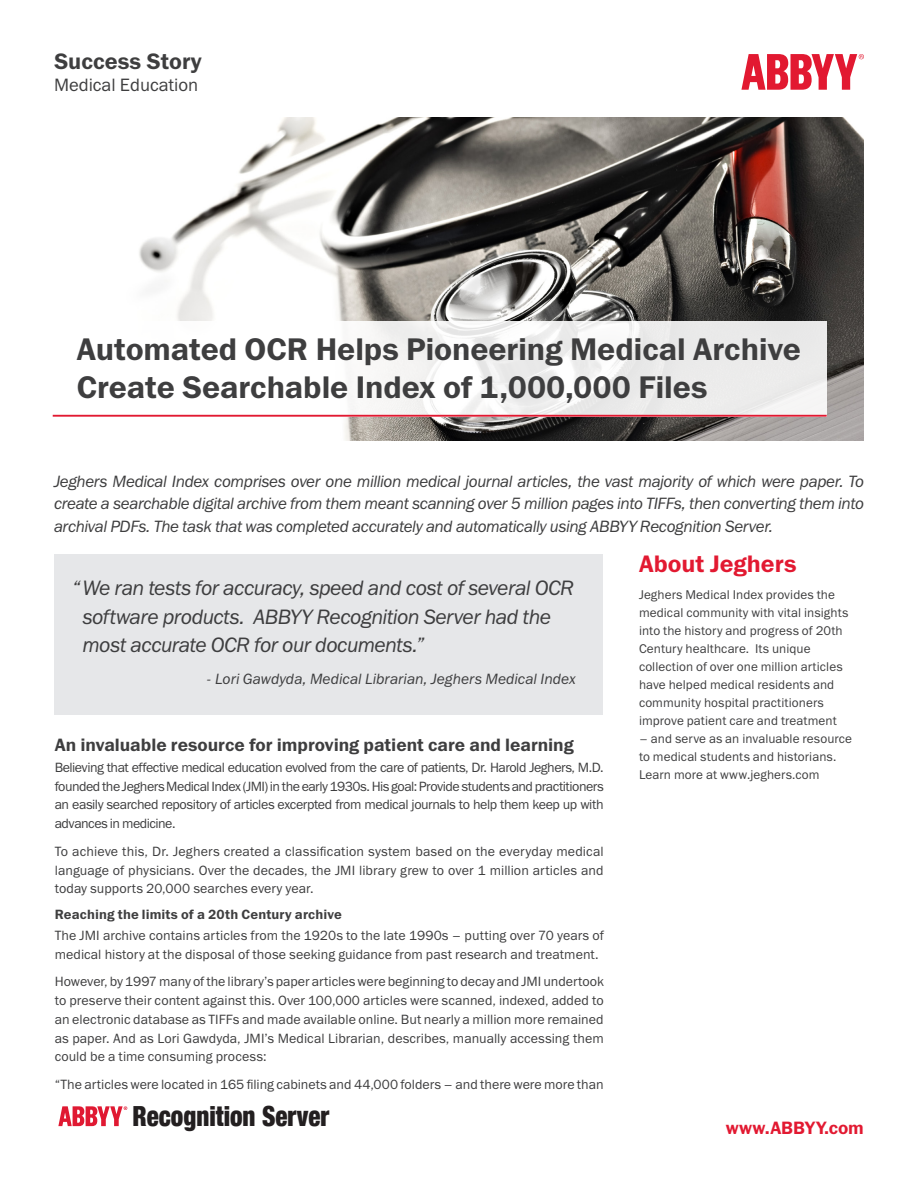
<style>
.page{position:relative;width:918px;height:1188px;background:#fff}
.page>*{position:absolute;margin:0;border:0;box-sizing:border-box;transform-origin:0 0}
.t1{font:31.5px/37.8px "Franklin Gothic Demi ITC";letter-spacing:-.005em;color:#3e3e3f}
.t2{font:900 condensed 27.75px "Helvetica Neue";color:#231f20;scale:.9 1}
.Sidebar_Head{font:24px "Franklin Gothic Demi ITC";color:#e21931}
.t3{font:22.5px "Franklin Gothic Demi ITC";color:#3e3e3f}
.Quotation{font:italic 21px/28.5px "Franklin Gothic Book ITC";letter-spacing:-.025em;color:#3e3e3f}
.Subhead_Level_1{font:18px "Franklin Gothic Demi ITC";letter-spacing:-.005em;color:#3e3e3f}
.Industry{font:18px "Franklin Gothic Book ITC";color:#3e3e3f}
.Logo_www_abbyy_com{font:18px "Franklin Gothic Demi ITC";letter-spacing:-.005em;color:#e21931}
.Intro{font:italic 16.5px/22.5px "Franklin Gothic Book ITC";letter-spacing:-.02em;color:#3e3e3f;text-align:justify}
.Quote-Author{font:italic 15px "Franklin Gothic Book ITC";color:#3e3e3f}
.Body{font:13.5px/18.8px "Franklin Gothic Book ITC";letter-spacing:.005em;color:#3e3e3f;text-align:justify}
.Subhead_Level_2{font:13.5px "Franklin Gothic Demi ITC";letter-spacing:.01em;color:#3e3e3f}
.Sidebar_Body{font:12.75px/18px "Franklin Gothic Book ITC";letter-spacing:.005em;color:#3e3e3f}
</style>
<div class="page">
<svg style="left:741px;top:54px;width:123px;height:36px"></svg>
<img style="left:139px;top:117px;width:725px;height:324px">
<svg style="left:58px;top:1106px;width:69px;height:20px"></svg>
<div style="left:47px;top:321px;width:780px;height:96px;background:linear-gradient(to right,#fff,#e9e8e8)"></div>
<hr style="left:53px;top:415px;width:774px;height:2px;background:#e21931">
<div style="left:54px;top:554px;width:549px;height:161px;background:#e6e7e9"></div>
<p class="t3" style="left:54px;top:48px;width:149px">Success Story</p>
<p class="Industry" style="left:54px;top:73px;width:146px">Medical Education</p>
<p class="t1" style="left:77px;top:331px;width:726px">Automated OCR Helps Pioneering Medical Archive<br>Create Searchable Index of 1,000,000 Files</p>
<p class="Intro" style="left:54px;top:470px;width:812px">Jeghers Medical Index comprises over one million medical journal articles, the vast majority of which were paper. To create a searchable digital archive from them meant scanning over 5 million pages into TIFFs, then converting them into archival PDFs. The task that was completed accurately and automatically using ABBYY Recognition Server.</p>
<p class="Quotation" style="left:82px;top:574px;width:493px;text-indent:-10px">“We ran tests for accuracy, speed and cost of several OCR software products. ABBYY Recognition Server had the most accurate OCR for our documents.”</p>
<p class="Quote-Author" style="left:206px;top:670px;width:371px">- Lori Gawdyda, Medical Librarian, Jeghers Medical Index</p>
<p class="Subhead_Level_1" style="left:55px;top:734px;width:520px">An invaluable resource for improving patient care and learning</p>
<p class="Body" style="left:55px;top:758px;width:550px">Believing that effective medical education evolved from the care of patients, Dr. Harold Jeghers, M.D. founded the Jeghers Medical Index (JMI) in the early 1930s. His goal: Provide students and practitioners an easily searched repository of articles excerpted from medical journals to help them keep up with advances in medicine.</p>
<p class="Body" style="left:55px;top:842px;width:551px">To achieve this, Dr. Jeghers created a classification system based on the everyday medical language of physicians. Over the decades, the JMI library grew to over 1 million articles and today supports 20,000 searches every year.</p>
<p class="Subhead_Level_2" style="left:55px;top:906px;width:289px">Reaching the limits of a 20th Century archive</p>
<p class="Body" style="left:55px;top:926px;width:550px">The JMI archive contains articles from the 1920s to the late 1990s – putting over 70 years of medical history at the disposal of those seeking guidance from past research and treatment.</p>
<p class="Body" style="left:55px;top:972px;width:551px">However, by 1997 many of the library’s paper articles were beginning to decay and JMI undertook to preserve their content against this. Over 100,000 articles were scanned, indexed, added to an electronic database as TIFFs and made available online. But nearly a million more remained as paper. And as Lori Gawdyda, JMI’s Medical Librarian, describes, manually accessing them could be a time consuming process:</p>
<p class="Body" style="left:55px;top:1075px;width:550px">“The articles were located in 165 filing cabinets and 44,000 folders – and there were more than</p>
<p class="t2" style="left:133px;top:1099px;width:220px">Recognition Server</p>
<p class="Sidebar_Head" style="left:639px;top:550px;width:159px">About Jeghers</p>
<p class="Sidebar_Body" style="left:639px;top:586px;width:211px">Jeghers Medical Index provides the medical community with vital insights into the history and progress of 20th Century healthcare. Its unique collection of over one million articles have helped medical residents and community hospital practitioners improve patient care and treatment</p>
<p class="Sidebar_Body" style="left:639px;top:730px;width:215px">– and serve as an invaluable resource to medical students and historians.<br>Learn more at www.jeghers.com</p>
<p class="Logo_www_abbyy_com" style="left:726px;top:1117px;width:140px">www.ABBYY.com</p>
</div>
